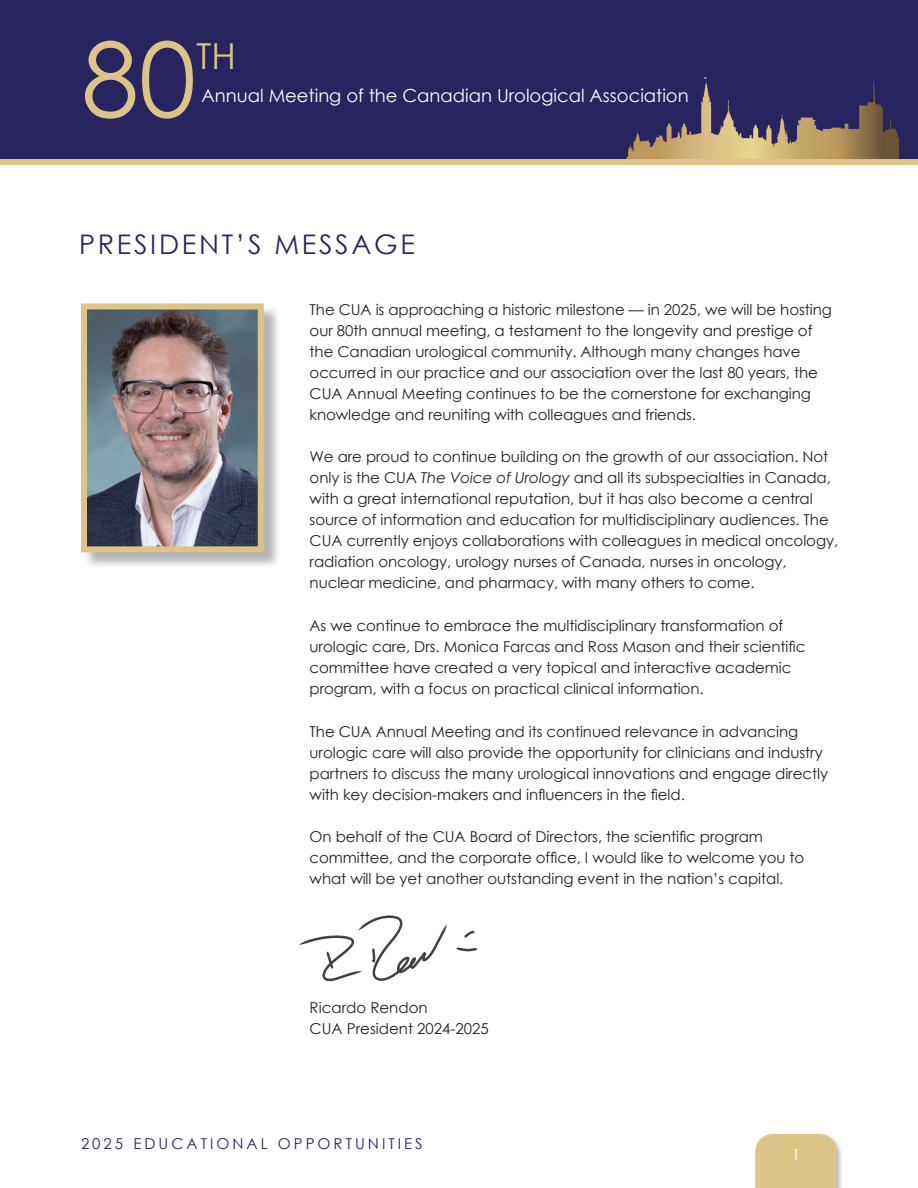
<style>
.page{position:relative;width:918px;height:1188px;background:#fff}
.page>*{position:absolute;margin:0;border:0;box-sizing:border-box;transform-origin:0 0}
.t1{font:103.5px "Century Gothic";color:#dcc388}
.t2{font:35.85px "Century Gothic";color:#dcc388}
.t3{font:27px "Century Gothic";letter-spacing:.1em;color:#282460}
.t4{font:18px "Century Gothic";color:#fff}
.t5{font:15px/21px "Century Gothic";letter-spacing:-.005em;color:#231f20}
.t6{font:15px "Century Gothic";letter-spacing:.2em;color:#282460}
.t7{font:15px "Century Gothic";color:#fff}
.s1{font-style:italic}
</style>
<div class="page">
<div style="left:0;top:0;width:918px;height:162px;background:#282460"></div>
<svg style="left:627px;top:77px;width:272px;height:82px"></svg>
<div style="left:754px;top:1132px;width:90px;height:56px;background:#231f20;opacity:.35"></div>
<div style="left:755px;top:1134px;width:81px;height:54px;background:#dcc388"></div>
<div style="left:0;top:159px;width:918px;height:6px;background:#dcc388"></div>
<div style="left:83px;top:306px;width:198px;height:264px;background:#231f20;opacity:.33"></div>
<img style="left:88px;top:310px;width:169px;height:235px">
<div style="left:81px;top:303px;width:183px;height:249px;border:6px solid #dcc388"></div>
<svg style="left:299px;top:915px;width:148px;height:66px"></svg>
<svg style="left:464px;top:931px;width:11px;height:7px"></svg>
<svg style="left:456px;top:947px;width:22px;height:4px"></svg>
<h1 class="t1" style="left:81px;top:7px;width:116px">80</h1>
<h2 class="t2" style="left:196px;top:31px;width:41px">TH</h2>
<p class="t4" style="left:202px;top:83px;width:489px">Annual Meeting of the Canadian Urological Association</p>
<h3 class="t3" style="left:79px;top:225px;width:337px">PRESIDENT’S MESSAGE</h3>
<p class="t5" style="left:310px;top:299px;width:524px">The CUA is approaching a historic milestone — in 2025, we will be hosting our 80th annual meeting, a testament to the longevity and prestige of the Canadian urological community. Although many changes have occurred in our practice and our association over the last 80 years, the CUA Annual Meeting continues to be the cornerstone for exchanging knowledge and reuniting with colleagues and friends.</p>
<p class="t5" style="left:310px;top:446px;width:530px">We are proud to continue building on the growth of our association. Not only is the CUA <span class="s1">The Voice of Urology</span> and all its subspecialties in Canada, with a great international reputation, but it has also become a central source of information and education for multidisciplinary audiences. The CUA currently enjoys collaborations with colleagues in medical oncology, radiation oncology, urology nurses of Canada, nurses in oncology, nuclear medicine, and pharmacy, with many others to come.</p>
<p class="t5" style="left:310px;top:615px;width:497px">As we continue to embrace the multidisciplinary transformation of urologic care, Drs. Monica Farcas and Ross Mason and their scientific committee have created a very topical and interactive academic program, with a focus on practical clinical information.</p>
<p class="t5" style="left:310px;top:720px;width:520px">The CUA Annual Meeting and its continued relevance in advancing urologic care will also provide the opportunity for clinicians and industry partners to discuss the many urological innovations and engage directly with key decision-makers and influencers in the field.</p>
<p class="t5" style="left:310px;top:826px;width:496px">On behalf of the CUA Board of Directors, the scientific program committee, and the corporate office, I would like to welcome you to what will be yet another outstanding event in the nation’s capital.</p>
<p class="t5" style="left:310px;top:997px;width:181px">Ricardo Rendon<br>CUA President 2024-2025</p>
<p class="t6" style="left:81px;top:1133px;width:343px">2025 EDUCATIONAL OPPORTUNITIES</p>
<p class="t7" style="left:792px;top:1144px;width:10px">1</p>
</div>
